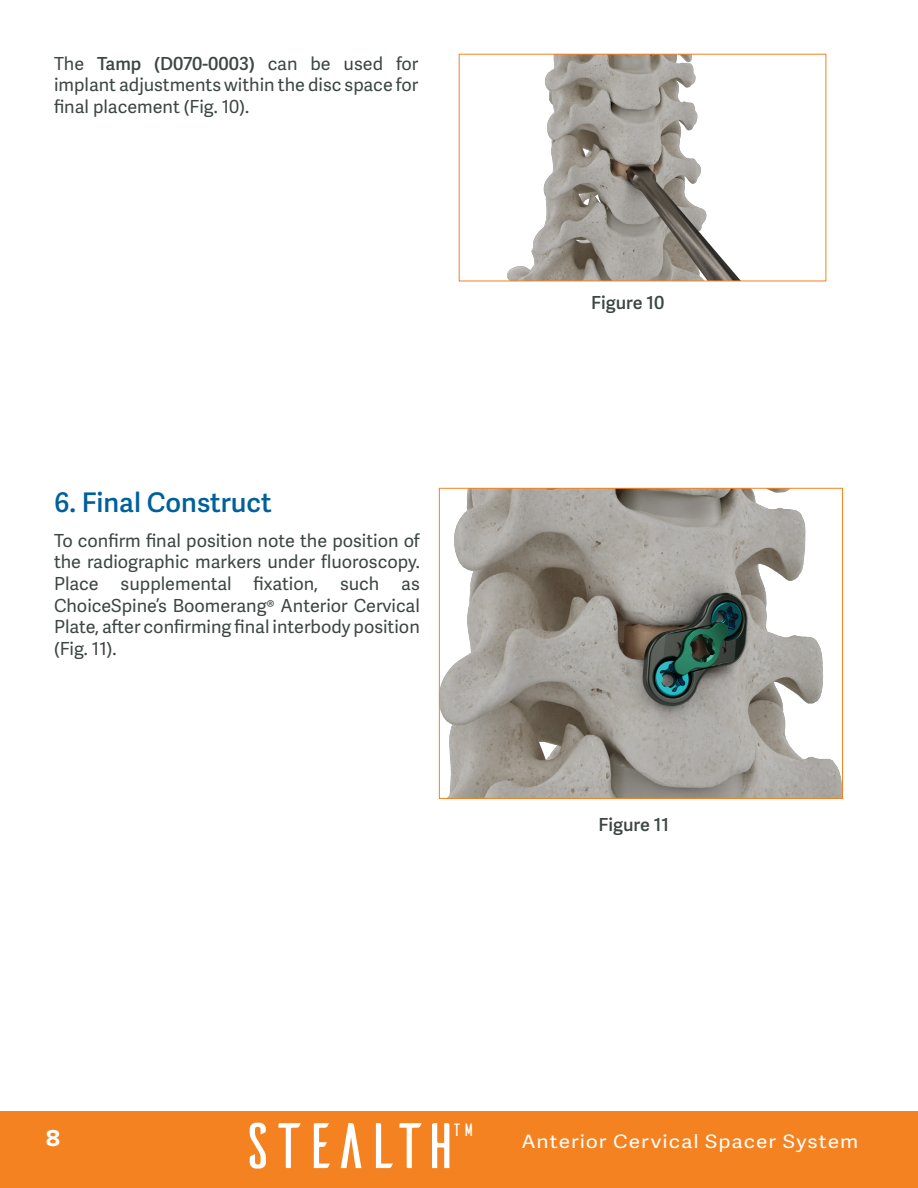
<style>
.page{position:relative;width:918px;height:1188px;background:#fff}
.page>*{position:absolute;margin:0;border:0;box-sizing:border-box;transform-origin:0 0}
.t1{font:64.2px "Ailerons";letter-spacing:-.15em;color:#fff;scale:1.13 1}
.t2{font:600 27px "Adelle Sans";color:#00609c}
.t3{font:700 24px "Proxima Nova";color:#fff}
.t4{font:18.45px "Adelle Sans";letter-spacing:.045em;color:#fff;scale:1.13 1}
.t5{font:18px/21.6px "Adelle Sans";color:#3d4644;text-align:justify}
.t6{font:600 18px "Adelle Sans";color:#3d4644}
.t7{font:17.85px "Ailerons";color:#fff;scale:1.13 1}
.s1{font-weight:600}
</style>
<div class="page">
<div style="left:0;top:1111px;width:918px;height:77px;background:#f58220"></div>
<img style="left:507px;top:56px;width:233px;height:223px">
<img style="left:441px;top:490px;width:400px;height:307px">
<div style="left:439px;top:488px;width:404px;height:311px;border:1px solid #f58220"></div>
<p class="t5" style="left:54px;top:53px;width:366px">The <span class="s1">Tamp (D070-0003)</span> can be used for implant adjustments within the disc space for final placement (Fig. 10).</p>
<h2 class="t2" style="left:54px;top:487px;width:219px">6. Final Construct</h2>
<p class="t5" style="left:54px;top:530px;width:367px">To confirm final position note the position of the radiographic markers under fluoroscopy.<br>Place supplemental fixation, such as ChoiceSpine’s Boomerang® Anterior Cervical Plate, after confirming final interbody position (Fig. 11).</p>
<p class="t6" style="left:591px;top:292px;width:75px">Figure 10</p>
<p class="t6" style="left:599px;top:814px;width:72px">Figure 11</p>
<h3 class="t3" style="left:46px;top:1120px;width:16px">8</h3>
<h1 class="t1" style="left:236px;top:1115px;width:202px">Stealth</h1>
<p class="t7" style="left:452px;top:1122px;width:22px">™</p>
<p class="t4" style="left:521px;top:1131px;width:300px">Anterior Cervical Spacer System</p>
</div>
